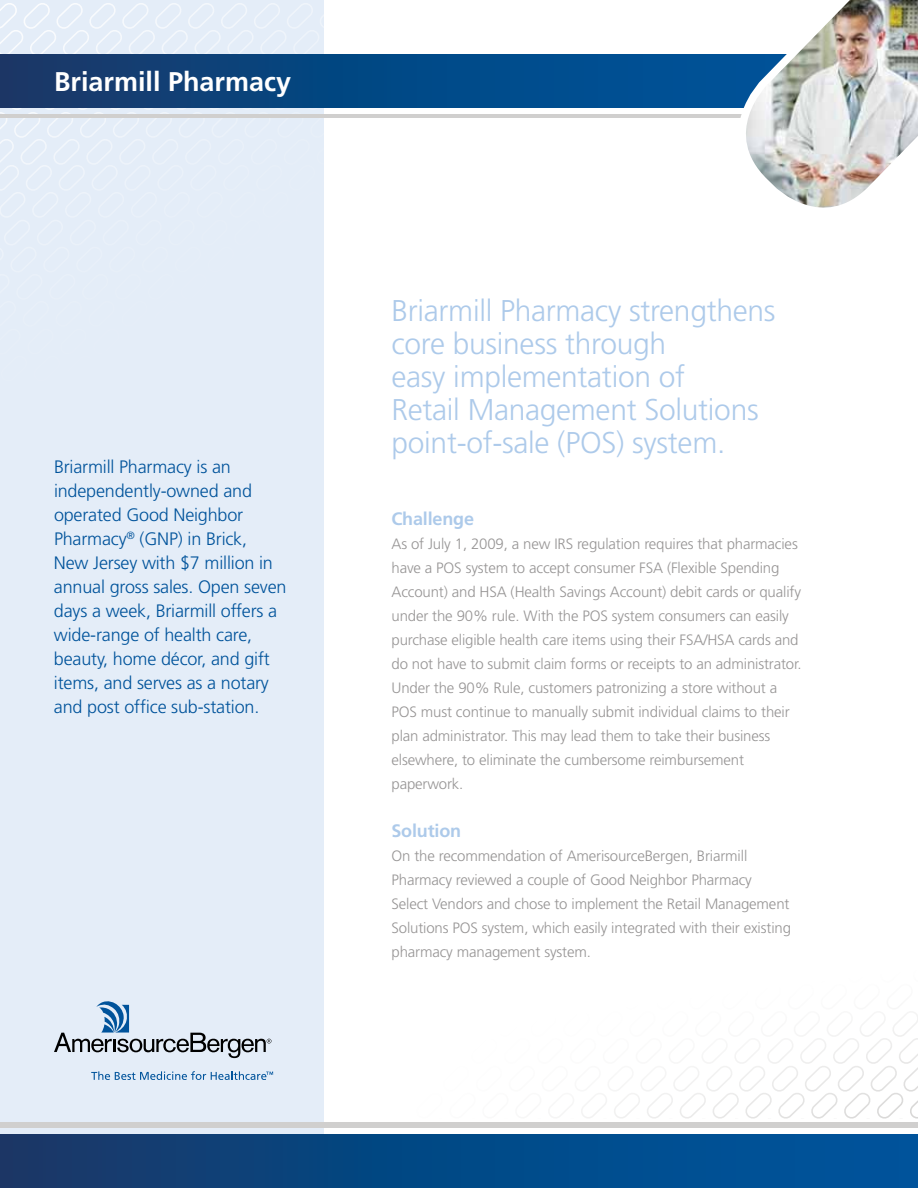
<style>
.page{position:relative;width:918px;height:1188px;background:#fff}
.page>*{position:absolute;margin:0;border:0;box-sizing:border-box;transform-origin:0 0}
.t1{font:300 30px/33px "Frutiger";letter-spacing:-.01em;color:#adcaea}
.t2{font:700 27px "Frutiger";color:#fff}
.t3{font:300 18px/24px "Frutiger";letter-spacing:-.01em;color:#00539b}
.t4{font:700 18px "Frutiger";letter-spacing:-.01em;color:#adcaea}
.t5{font:300 15px/24px "Frutiger";letter-spacing:-.01em;color:#979595}
</style>
<div class="page">
<div style="left:0;top:0;width:324px;height:1188px;background:#e4edf8"></div>
<svg style="left:0;top:3px;width:380px;height:212px"></svg>
<div style="left:0;top:1134px;width:918px;height:54px;background:linear-gradient(to right,#153969,#0056a0)"></div>
<div style="left:0;top:1122px;width:918px;height:5px;background:#d0cfce"></div>
<svg style="left:54px;top:1001px;width:864px;height:118px"></svg>
<svg style="left:0;top:54px;width:715px;height:54px;background:#074681"></svg>
<hr style="left:0;top:115px;width:918px;height:3px;background:#d0cfce">
<img style="left:715px;top:0;width:203px;height:208px">
<h2 class="t2" style="left:54px;top:65px;width:239px">Briarmill Pharmacy</h2>
<p class="t3" style="left:54px;top:455px;width:234px">Briarmill Pharmacy is an independently-owned and operated Good Neighbor<br>Pharmacy<sup>®</sup> (GNP) in Brick,<br>New Jersey with $7 million in annual gross sales. Open seven days a week, Briarmill offers a wide-range of health care, beauty, home décor, and gift items, and serves as a notary and post office sub-station.</p>
<h1 class="t1" style="left:392px;top:294px;width:386px">Briarmill Pharmacy strengthens core business through<br>easy implementation of<br>Retail Management Solutions point-of-sale (POS) system.</h1>
<p class="t4" style="left:392px;top:508px;width:84px">Challenge</p>
<p class="t5" style="left:392px;top:531px;width:412px">As of July 1, 2009, a new IRS regulation requires that pharmacies have a POS system to accept consumer FSA (Flexible Spending Account) and HSA (Health Savings Account) debit cards or qualify under the 90% rule. With the POS system consumers can easily purchase eligible health care items using their FSA/HSA cards and do not have to submit claim forms or receipts to an administrator.<br>Under the 90% Rule, customers patronizing a store without a POS must continue to manually submit individual claims to their plan administrator. This may lead them to take their business elsewhere, to eliminate the cumbersome reimbursement paperwork.</p>
<p class="t4" style="left:392px;top:820px;width:71px">Solution</p>
<p class="t5" style="left:391px;top:843px;width:401px">On the recommendation of AmerisourceBergen, Briarmill Pharmacy reviewed a couple of Good Neighbor Pharmacy Select Vendors and chose to implement the Retail Management Solutions POS system, which easily integrated with their existing pharmacy management system.</p>
</div>
